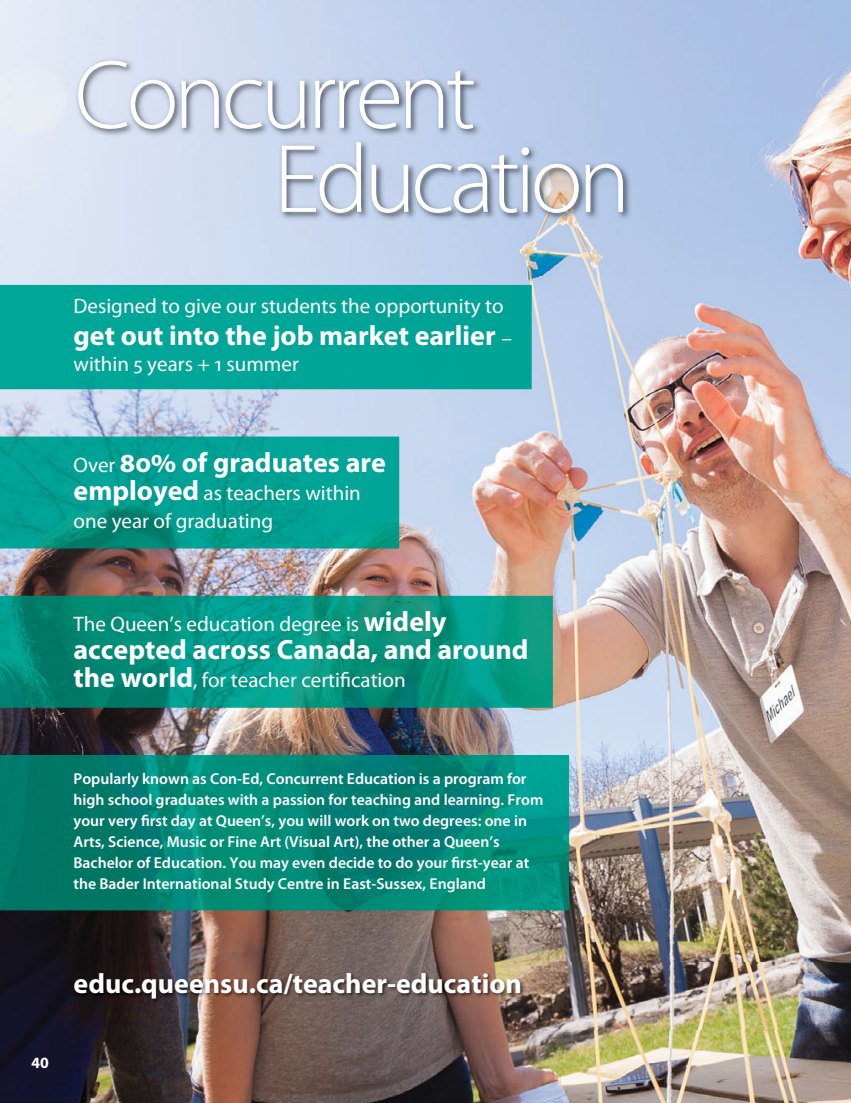
<style>
.page{position:relative;width:851px;height:1103px;background:#fff}
.page>*{position:absolute;margin:0;border:0;box-sizing:border-box;transform-origin:0 0}
.t1{font:300 98px/84px "Myriad Pro";letter-spacing:-.05em;color:#fff}
.t2{font:700 28px "Myriad Pro";color:#fff}
.t3{font:21px/28px "Myriad Pro";color:#fff}
.t4{font:600 15.75px/21px "Myriad Pro";color:#fff}
.t5{font:700 15.75px "Myriad Pro";color:#fff}
.s1{font-weight:400;font-size:21px}
.s2{font-weight:700;font-size:28px}
</style>
<div class="page">
<img style="left:0;top:0;width:850px;height:1102px">
<img style="left:35px;top:39px;width:641px;height:236px">
<img style="left:66px;top:962px;width:784px;height:67px">
<div style="left:0;top:285px;width:531px;height:104px;background:#00a698"></div>
<img style="left:0;top:436px;width:399px;height:112px">
<img style="left:0;top:596px;width:553px;height:111px">
<img style="left:0;top:755px;width:569px;height:155px">
<h1 class="t1" style="left:274px;top:61px;width:358px;text-indent:-199px">Concurrent<br>Education</h1>
<p class="t3" style="left:74px;top:294px;width:431px">Designed to give our students the opportunity to</p>
<p class="t2" style="left:74px;top:325px;width:440px">get out into the job market earlier <span class="s1">–</span></p>
<p class="t3" style="left:74px;top:352px;width:227px">within 5 years + 1 summer</p>
<p class="t2" style="left:73px;top:452px;width:314px"><span class="s1">Over</span> 80% of graduates are</p>
<p class="t3" style="left:73px;top:481px;width:289px"><span class="s2">employed</span> as teachers within one year of graduating</p>
<p class="t3" style="left:73px;top:611px;width:374px">The Queen’s education degree is <span class="s2">widely</span></p>
<p class="t2" style="left:73px;top:639px;width:456px">accepted across Canada, and around</p>
<p class="t3" style="left:73px;top:667px;width:334px"><span class="s2">the world</span>, for teacher certification</p>
<p class="t4" style="left:74px;top:769px;width:471px">Popularly known as Con-Ed, Concurrent Education is a program for high school graduates with a passion for teaching and learning. From your very first day at Queen’s, you will work on two degrees: one in Arts, Science, Music or Fine Art (Visual Art), the other a Queen’s Bachelor of Education. You may even decide to do your first-year at the Bader International Study Centre in East-Sussex, England</p>
<p class="t5" style="left:32px;top:1056px;width:19px">40</p>
<p class="t2" style="left:74px;top:973px;width:450px">educ.queensu.ca/teacher-education</p>
</div>
